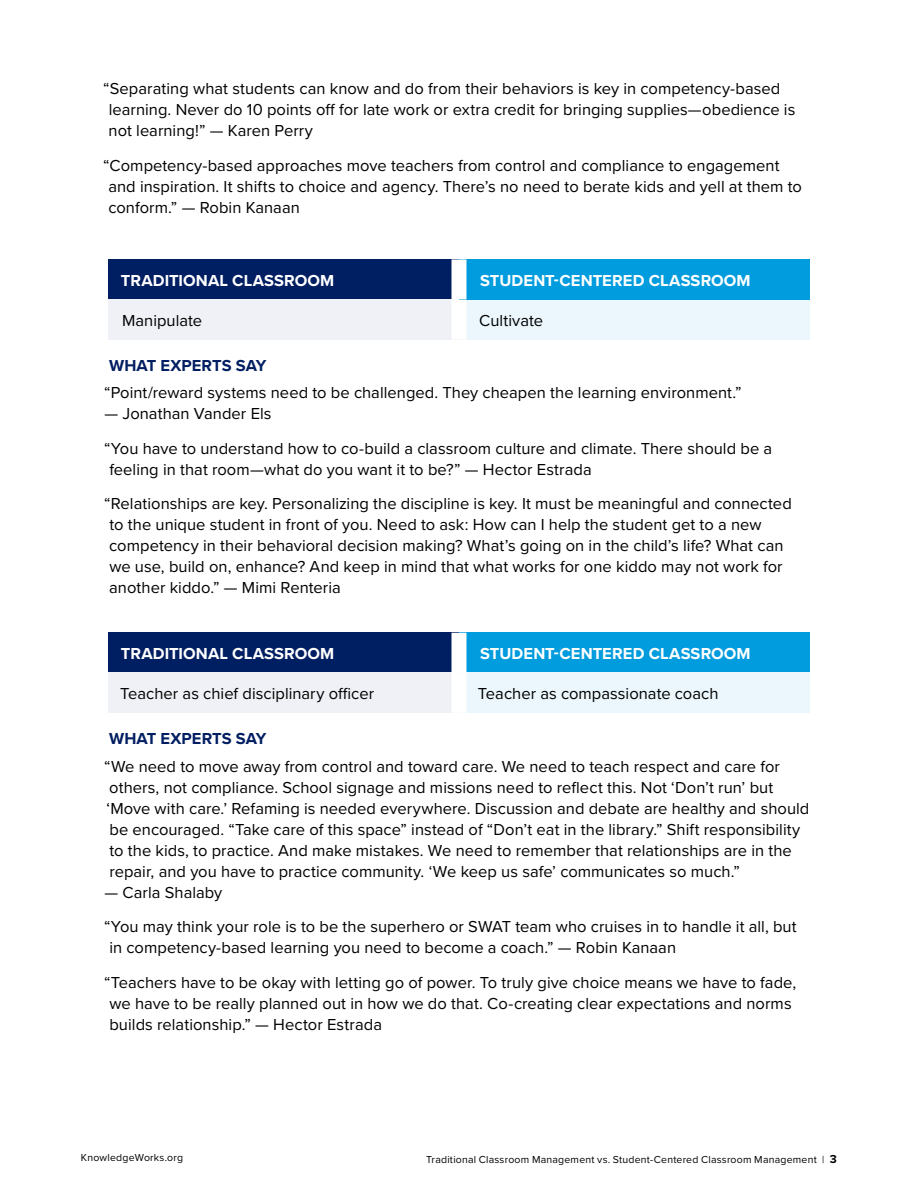
<style>
.page{position:relative;width:918px;height:1188px;background:#fff}
.page>*{position:absolute;margin:0;border:0;box-sizing:border-box;transform-origin:0 0}
.t1{font:16.5px/21px "Proxima Nova";color:#000}
.t2{font:700 16.5px "Proxima Nova";letter-spacing:.005em;color:#fff}
.t3{font:700 16.5px "Proxima Nova";color:#001e62}
.t4{font:10.5px "Proxima Nova";letter-spacing:.02em;color:#000}
.s1{font-weight:700;font-size:12px}
</style>
<div class="page">
<div style="left:108px;top:259px;width:351px;height:40px;background:#001e62"></div>
<div style="left:108px;top:299px;width:351px;height:41px;background:#f0f1f6"></div>
<div style="left:459px;top:299px;width:351px;height:41px;background:#ebf7fc"></div>
<div style="left:452px;top:299px;width:14px;height:41px;background:#fff"></div>
<div style="left:108px;top:633px;width:351px;height:40px;background:#001e62"></div>
<div style="left:459px;top:633px;width:351px;height:40px;background:#009cde"></div>
<div style="left:108px;top:673px;width:351px;height:40px;background:#f0f1f6"></div>
<div style="left:459px;top:673px;width:351px;height:40px;background:#ebf7fc"></div>
<div style="left:452px;top:673px;width:14px;height:40px;background:#fff"></div>
<div style="left:459px;top:259px;width:351px;height:40px;background:#009cde"></div>
<div style="left:452px;top:259px;width:14px;height:40px;background:#fff"></div>
<div style="left:452px;top:633px;width:14px;height:40px;background:#fff"></div>
<p class="t1" style="left:109px;top:77px;width:688px;text-indent:-5px">“Separating what students can know and do from their behaviors is key in competency-based learning. Never do 10 points off for late work or extra credit for bringing supplies—obedience is not learning!” — Karen Perry</p>
<p class="t1" style="left:108px;top:154px;width:695px;text-indent:-5px">“Competency-based approaches move teachers from control and compliance to engagement and inspiration. It shifts to choice and agency. There’s no need to berate kids and yell at them to conform.” — Robin Kanaan</p>
<p class="t2" style="left:121px;top:268px;width:215px">TRADITIONAL CLASSROOM</p>
<p class="t1" style="left:122px;top:309px;width:82px">Manipulate</p>
<p class="t2" style="left:480px;top:268px;width:272px">STUDENT-CENTERED CLASSROOM</p>
<p class="t1" style="left:479px;top:309px;width:65px">Cultivate</p>
<h3 class="t3" style="left:109px;top:353px;width:159px">WHAT EXPERTS SAY</h3>
<p class="t1" style="left:104px;top:382px;width:639px">“Point/reward systems need to be challenged. They cheapen the learning environment.”</p>
<p class="t1" style="left:104px;top:403px;width:169px">— Jonathan Vander Els</p>
<p class="t1" style="left:109px;top:437px;width:664px;text-indent:-5px">“You have to understand how to co-build a classroom culture and climate. There should be a feeling in that room—what do you want it to be?” — Hector Estrada</p>
<p class="t1" style="left:109px;top:493px;width:684px;text-indent:-5px">“Relationships are key. Personalizing the discipline is key. It must be meaningful and connected to the unique student in front of you. Need to ask: How can I help the student get to a new competency in their behavioral decision making? What’s going on in the child’s life? What can we use, build on, enhance? And keep in mind that what works for one kiddo may not work for another kiddo.” — Mimi Renteria</p>
<p class="t2" style="left:121px;top:641px;width:215px">TRADITIONAL CLASSROOM</p>
<p class="t1" style="left:120px;top:683px;width:255px">Teacher as chief disciplinary officer</p>
<p class="t2" style="left:480px;top:641px;width:272px">STUDENT-CENTERED CLASSROOM</p>
<p class="t1" style="left:478px;top:683px;width:242px">Teacher as compassionate coach</p>
<h3 class="t3" style="left:109px;top:726px;width:159px">WHAT EXPERTS SAY</h3>
<p class="t1" style="left:104px;top:755px;width:707px">“We need to move away from control and toward care. We need to teach respect and care for others, not compliance. School signage and missions need to reflect this. Not ‘Don’t run’ but ‘Move with care.’ Refaming is needed everywhere. Discussion and debate are healthy and should be encouraged. “Take care of this space” instead of “Don’t eat in the library.” Shift responsibility to the kids, to practice. And make mistakes. We need to remember that relationships are in the repair, and you have to practice community. ‘We keep us safe’ communicates so much.”</p>
<p class="t1" style="left:104px;top:881px;width:119px">— Carla Shalaby</p>
<p class="t1" style="left:109px;top:915px;width:689px;text-indent:-5px">“You may think your role is to be the superhero or SWAT team who cruises in to handle it all, but in competency-based learning you need to become a coach.” — Robin Kanaan</p>
<p class="t1" style="left:109px;top:971px;width:688px;text-indent:-5px">“Teachers have to be okay with letting go of power. To truly give choice means we have to fade, we have to be really planned out in how we do that. Co-creating clear expectations and norms builds relationship.” — Hector Estrada</p>
<p class="t4" style="left:81px;top:1150px;width:104px">KnowledgeWorks.org</p>
<p class="t4" style="left:426px;top:1151px;width:412px">Traditional Classroom Management vs. Student-Centered Classroom Management | <span class="s1">3</span></p>
</div>
